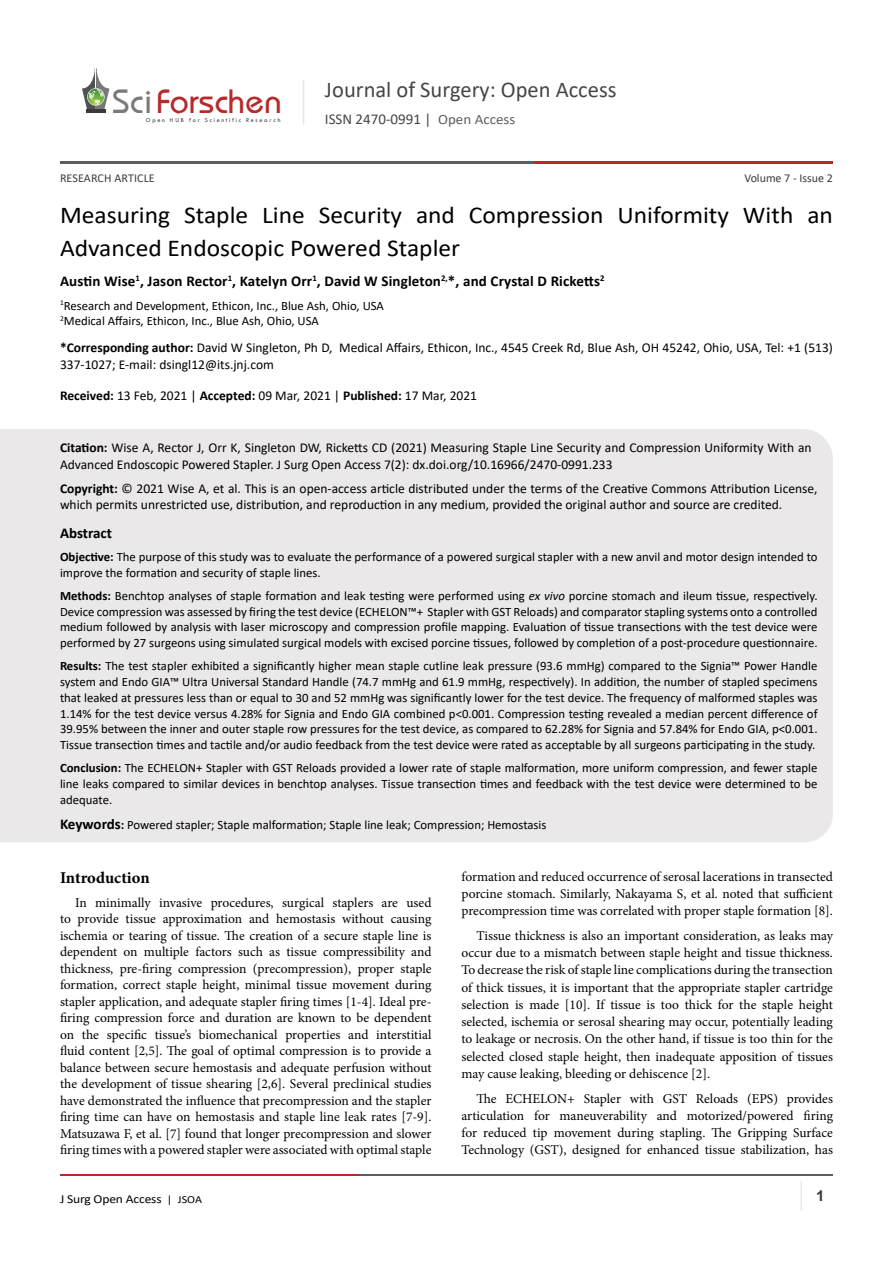
<style>
.page{position:relative;width:893px;height:1263px;background:#fff}
.page>*{position:absolute;margin:0;border:0;box-sizing:border-box;transform-origin:0 0}
.t1{font:35.1px "Opal";color:#b8292c}
.t2{font:24.15px/33px "Calibri";color:#000;scale:1.05 1}
.t3{font:22.5px "Calibri";color:#474646}
.heading_1{font:700 16.5px "Minion Pro";letter-spacing:-.005em;color:#000}
.t4{font:700 15px "Calibri";letter-spacing:.01em;color:#000}
.t5{font:15px "Calibri";color:#474646}
.t6{font:700 15px "Arial";color:#3c3a3b}
.t7{font:13.5px/16.5px "Minion Pro";color:#000;text-align:justify}
.t8{font:13.5px/16.5px "Calibri";color:#000}
.t9{font:12.75px/15.8px "Calibri";color:#000;text-align:justify}
.t10{font:12.15px "Calibri";letter-spacing:-.01em;color:#000;scale:1.11 1}
.t11{font:12px "Calibri";color:#3c3a3b}
.t12{font:6.15px "Tw Cen";letter-spacing:.28em;color:#3a3a3a}
.s1{color:#7a7a7b}
.s2{font-size:14.25px;color:#605f5f}
.s3{font-weight:700}
.s4{font-style:italic}
.s5{font-weight:700;font-size:15px}
.s6{font-size:10.8px}
</style>
<div class="page">
<hr style="left:86px;top:109px;width:19px;height:4px;background:#3a3a3a">
<svg style="left:82px;top:68px;width:27px;height:41px"></svg>
<hr style="left:303px;top:80px;width:1px;height:44px;background:#e4e5e9">
<hr style="left:800px;top:1181px;width:2px;height:29px;background:#eae8e8">
<hr style="left:60px;top:1174px;width:300px;height:2px;background:#b9282c">
<hr style="left:359px;top:1174px;width:474px;height:2px;background:#5d5e60">
<div style="left:0;top:429px;width:833px;height:413px;background:#eae8e8"></div>
<hr style="left:533px;top:162px;width:300px;height:2px;background:#b9282c">
<hr style="left:60px;top:162px;width:474px;height:2px;background:#5d5e60">
<h1 class="t1" style="left:113px;top:80px;width:171px"><span class="s1">Sci</span>Forschen</h1>
<p class="t12" style="left:146px;top:116px;width:136px">Open HUB for Scientific Research</p>
<h3 class="t3" style="left:325px;top:74px;width:293px">Journal of Surgery: Open Access</h3>
<p class="t5" style="left:325px;top:109px;width:192px">ISSN 2470-0991 | <span class="s2">Open Access</span></p>
<p class="t11" style="left:744px;top:170px;width:90px">Volume 7 - Issue 2</p>
<p class="t11" style="left:60px;top:170px;width:96px">RESEARCH ARTICLE</p>
<p class="t2" style="left:60px;top:198px;width:738px">Measuring Staple Line Security and Compression Uniformity With an<br>Advanced Endoscopic Powered Stapler</p>
<p class="t4" style="left:60px;top:271px;width:546px">Austin Wise<sup>1</sup>, Jason Rector<sup>1</sup>, Katelyn Orr<sup>1</sup>, David W Singleton<sup>2,</sup>*, and Crystal D Ricketts<sup>2</sup></p>
<p class="t9" style="left:60px;top:297px;width:325px"><sup>1</sup>Research and Development, Ethicon, Inc., Blue Ash, Ohio, USA</p>
<p class="t9" style="left:60px;top:313px;width:260px"><sup>2</sup>Medical Affairs, Ethicon, Inc., Blue Ash, Ohio, USA</p>
<p class="t8" style="left:60px;top:339px;width:774px"><span class="s3">*Corresponding author:</span> David W Singleton, Ph D, Medical Affairs, Ethicon, Inc., 4545 Creek Rd, Blue Ash, OH 45242, Ohio, USA, Tel: +1 (513)<br>337-1027; E-mail: dsingl12@its.jnj.com</p>
<p class="t8" style="left:60px;top:387px;width:419px"><span class="s3">Received:</span> 13 Feb, 2021 | <span class="s3">Accepted:</span> 09 Mar, 2021 | <span class="s3">Published:</span> 17 Mar, 2021</p>
<p class="t8" style="left:60px;top:439px;width:753px"><span class="s3">Citation:</span> Wise A, Rector J, Orr K, Singleton DW, Ricketts CD (2021) Measuring Staple Line Security and Compression Uniformity With an<br>Advanced Endoscopic Powered Stapler. J Surg Open Access 7(2): dx.doi.org/10.16966/2470-0991.233</p>
<p class="t8" style="left:60px;top:479px;width:759px"><span class="s3">Copyright:</span> © 2021 Wise A, et al. This is an open-access article distributed under the terms of the Creative Commons Attribution License, which permits unrestricted use, distribution, and reproduction in any medium, provided the original author and source are credited.</p>
<p class="t4" style="left:60px;top:522px;width:53px">Abstract</p>
<p class="t9" style="left:60px;top:548px;width:759px"><span class="s3">Objective:</span> The purpose of this study was to evaluate the performance of a powered surgical stapler with a new anvil and motor design intended to improve the formation and security of staple lines.</p>
<p class="t9" style="left:60px;top:587px;width:759px"><span class="s3">Methods:</span> Benchtop analyses of staple formation and leak testing were performed using <span class="s4">ex vivo</span> porcine stomach and ileum tissue, respectively.<br>Device compression was assessed by firing the test device (ECHELON™+ Stapler with GST Reloads) and comparator stapling systems onto a controlled medium followed by analysis with laser microscopy and compression profile mapping. Evaluation of tissue transections with the test device were performed by 27 surgeons using simulated surgical models with excised porcine tissues, followed by completion of a post-procedure questionnaire.</p>
<p class="t9" style="left:60px;top:658px;width:759px"><span class="s3">Results:</span> The test stapler exhibited a significantly higher mean staple cutline leak pressure (93.6 mmHg) compared to the Signia™ Power Handle system and Endo GIA™ Ultra Universal Standard Handle (74.7 mmHg and 61.9 mmHg, respectively). In addition, the number of stapled specimens that leaked at pressures less than or equal to 30 and 52 mmHg was significantly lower for the test device. The frequency of malformed staples was 1.14% for the test device versus 4.28% for Signia and Endo GIA combined p&lt;0.001. Compression testing revealed a median percent difference of 39.95% between the inner and outer staple row pressures for the test device, as compared to 62.28% for Signia and 57.84% for Endo GIA, p&lt;0.001.<br>Tissue transection times and tactile and/or audio feedback from the test device were rated as acceptable by all surgeons participating in the study.</p>
<p class="t9" style="left:60px;top:760px;width:759px"><span class="s3">Conclusion:</span> The ECHELON+ Stapler with GST Reloads provided a lower rate of staple malformation, more uniform compression, and fewer staple line leaks compared to similar devices in benchtop analyses. Tissue transection times and feedback with the test device were determined to be adequate.</p>
<p class="t9" style="left:60px;top:817px;width:488px"><span class="s5">Keywords</span><span class="s3">:</span> Powered stapler; Staple malformation; Staple line leak; Compression; Hemostasis</p>
<p class="heading_1" style="left:60px;top:866px;width:91px">Introduction</p>
<p class="t7" style="left:60px;top:894px;width:373px;text-indent:15px">In minimally invasive procedures, surgical staplers are used to provide tissue approximation and hemostasis without causing ischemia or tearing of tissue. The creation of a secure staple line is dependent on multiple factors such as tissue compressibility and thickness, pre-firing compression (precompression), proper staple formation, correct staple height, minimal tissue movement during stapler application, and adequate stapler firing times [1-4]. Ideal pre&shy;firing compression force and duration are known to be dependent on the specific tissue’s biomechanical properties and interstitial fluid content [2,5]. The goal of optimal compression is to provide a balance between secure hemostasis and adequate perfusion without the development of tissue shearing [2,6]. Several preclinical studies have demonstrated the influence that precompression and the stapler firing time can have on hemostasis and staple line leak rates [7-9].<br>Matsuzawa F, et al. [7] found that longer precompression and slower firing times with a powered stapler were associated with optimal staple</p>
<p class="t7" style="left:461px;top:868px;width:373px;line-height:17.2px">formation and reduced occurrence of serosal lacerations in transected porcine stomach. Similarly, Nakayama S, et al. noted that sufficient precompression time was correlated with proper staple formation [8].</p>
<p class="t7" style="left:461px;top:927px;width:373px;line-height:17.2px;text-indent:15px">Tissue thickness is also an important consideration, as leaks may occur due to a mismatch between staple height and tissue thickness.<br>To decrease the risk of staple line complications during the transection of thick tissues, it is important that the appropriate stapler cartridge selection is made [10]. If tissue is too thick for the staple height selected, ischemia or serosal shearing may occur, potentially leading to leakage or necrosis. On the other hand, if tissue is too thin for the selected closed staple height, then inadequate apposition of tissues may cause leaking, bleeding or dehiscence [2].</p>
<p class="t7" style="left:461px;top:1090px;width:373px;line-height:17px;text-indent:15px">The ECHELON+ Stapler with GST Reloads (EPS) provides articulation for maneuverability and motorized/powered firing for reduced tip movement during stapling. The Gripping Surface Technology (GST), designed for enhanced tissue stabilization, has</p>
<p class="t10" style="left:60px;top:1190px;width:129px">J Surg Open Access <span class="s6">| JSOA</span></p>
<p class="t6" style="left:816px;top:1185px;width:10px">1</p>
</div>
